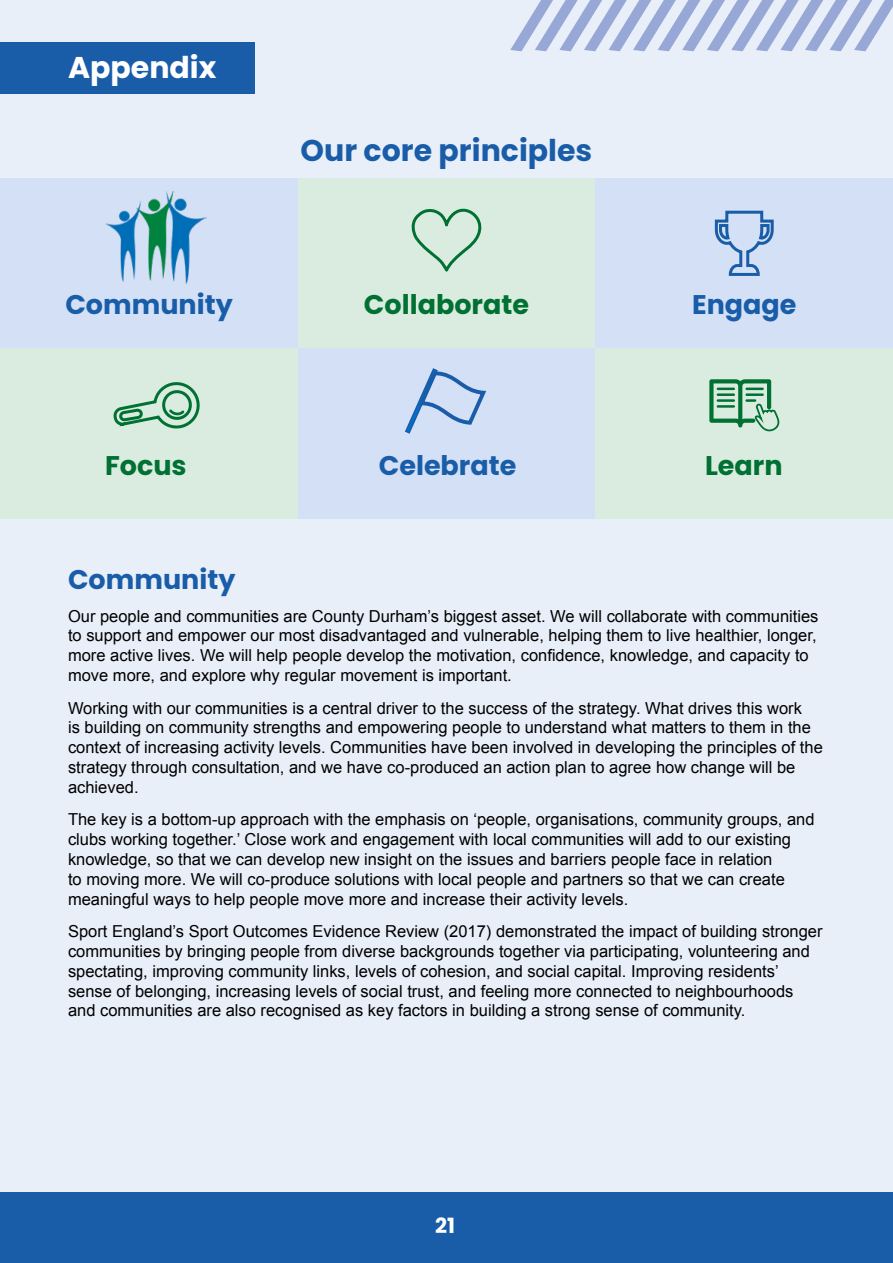
<style>
.page{position:relative;width:893px;height:1263px;background:#fff}
.page>*{position:absolute;margin:0;border:0;box-sizing:border-box;transform-origin:0 0}
.H2_blue{font:700 30px "Poppins";color:#195da9}
.H2_white{font:700 30px "Poppins";color:#fff}
.Para_blue_title_text{font:700 27px "Poppins";color:#195da9}
.Para_green_title_tex{font:700 27px "Poppins";color:#007133}
.H3_sub_heading_blue{font:700 27px "Poppins";color:#195da9}
.t1{font:700 21px "Poppins";color:#fff}
.Para_body_11pt{font:16.5px/19.8px "Arial";color:#000}
</style>
<div class="page">
<div style="left:0;top:1192px;width:893px;height:71px;background:#195da9"></div>
<div style="left:0;top:0;width:893px;height:1192px;background:#e9eff9"></div>
<div style="left:0;top:42px;width:255px;height:51px;background:#195da9"></div>
<svg style="left:510px;top:0;width:383px;height:52px"></svg>
<div style="left:0;top:179px;width:298px;height:170px;background:#d4e0f5"></div>
<div style="left:298px;top:179px;width:297px;height:170px;background:#d9ecdf"></div>
<div style="left:595px;top:179px;width:298px;height:170px;background:#d4e0f5"></div>
<div style="left:0;top:349px;width:298px;height:170px;background:#d9ecdf"></div>
<div style="left:298px;top:349px;width:297px;height:170px;background:#d4e0f5"></div>
<div style="left:595px;top:349px;width:298px;height:170px;background:#d9ecdf"></div>
<svg style="left:411px;top:208px;width:71px;height:64px"></svg>
<svg style="left:405px;top:368px;width:82px;height:66px"></svg>
<svg style="left:714px;top:210px;width:60px;height:66px"></svg>
<svg style="left:113px;top:382px;width:87px;height:47px"></svg>
<img style="left:105px;top:192px;width:101px;height:92px">
<svg style="left:709px;top:379px;width:71px;height:53px"></svg>
<hr style="left:717px;top:405px;width:18px;height:3px;background:#007133">
<h2 class="H2_white" style="left:68px;top:50px;width:150px">Appendix</h2>
<h2 class="H2_blue" style="left:301px;top:133px;width:293px">Our core principles</h2>
<p class="Para_blue_title_text" style="left:65px;top:289px;width:169px">Community</p>
<p class="Para_green_title_tex" style="left:364px;top:289px;width:167px">Collaborate</p>
<p class="Para_blue_title_text" style="left:692px;top:289px;width:106px">Engage</p>
<p class="Para_green_title_tex" style="left:105px;top:450px;width:83px">Focus</p>
<p class="Para_blue_title_text" style="left:379px;top:450px;width:139px">Celebrate</p>
<p class="Para_green_title_tex" style="left:705px;top:450px;width:79px">Learn</p>
<h3 class="H3_sub_heading_blue" style="left:68px;top:564px;width:169px">Community</h3>
<p class="Para_body_11pt" style="left:68px;top:606px;width:752px">Our people and communities are County Durham’s biggest asset. We will collaborate with communities to support and empower our most disadvantaged and vulnerable, helping them to live healthier, longer, more active lives. We will help people develop the motivation, confidence, knowledge, and capacity to move more, and explore why regular movement is important.</p>
<p class="Para_body_11pt" style="left:68px;top:698px;width:756px">Working with our communities is a central driver to the success of the strategy. What drives this work<br>is building on community strengths and empowering people to understand what matters to them in the context of increasing activity levels. Communities have been involved in developing the principles of the strategy through consultation, and we have co-produced an action plan to agree how change will be achieved.</p>
<p class="Para_body_11pt" style="left:68px;top:810px;width:748px">The key is a bottom-up approach with the emphasis on ‘people, organisations, community groups, and clubs working together.’ Close work and engagement with local communities will add to our existing knowledge, so that we can develop new insight on the issues and barriers people face in relation<br>to moving more. We will co-produce solutions with local people and partners so that we can create meaningful ways to help people move more and increase their activity levels.</p>
<p class="Para_body_11pt" style="left:68px;top:922px;width:756px">Sport England’s Sport Outcomes Evidence Review (2017) demonstrated the impact of building stronger communities by bringing people from diverse backgrounds together via participating, volunteering and spectating, improving community links, levels of cohesion, and social capital. Improving residents’ sense of belonging, increasing levels of social trust, and feeling more connected to neighbourhoods and communities are also recognised as key factors in building a strong sense of community.</p>
<p class="t1" style="left:435px;top:1213px;width:21px">21</p>
</div>
